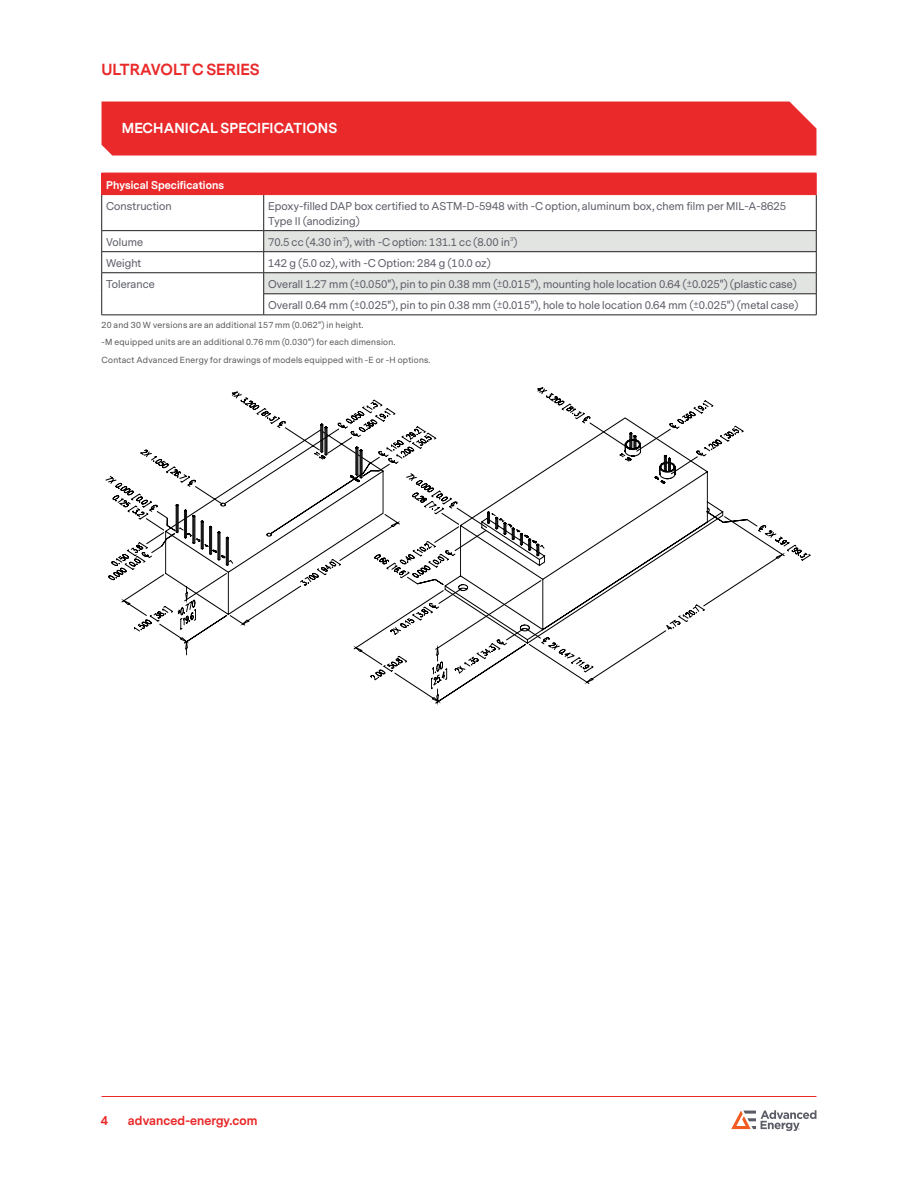
<style>
.page{position:relative;width:918px;height:1188px;background:#fff}
.page>*{position:absolute;margin:0;border:0;box-sizing:border-box;transform-origin:0 0}
.t1{font:700 15px "Messina Sans";color:#e9292a}
.t2{font:700 13.5px "Messina Sans";letter-spacing:.01em;color:#fff}
.t3{font:700 12px "Messina Sans";letter-spacing:.01em;color:#e9292a}
.t4{font:10.5px/15px "Messina Sans";letter-spacing:.01em;color:#5a5c66}
.t5{font:700 10.5px "Messina Sans";letter-spacing:.01em;color:#fff}
.t6{font:8.25px/17.4px "Messina Sans";letter-spacing:.03em;color:#57585a}
.t7{font:5.25px "Messina Sans";color:#5a5c66}
</style>
<div class="page">
<hr style="left:102px;top:1096px;width:714px;height:1px;background:#e9292a">
<svg style="left:731px;top:1110px;width:85px;height:21px"></svg>
<div style="left:102px;top:102px;width:714px;height:54px;background:#e9292a"></div>
<div style="left:102px;top:173px;width:714px;height:22px;background:#e9292a"></div>
<svg style="left:264px;top:195px;width:552px;height:35px"></svg>
<hr style="left:101px;top:195px;width:1px;height:35px;background:#231f20">
<hr style="left:263px;top:195px;width:1px;height:35px;background:#231f20">
<hr style="left:816px;top:195px;width:1px;height:35px;background:#231f20">
<hr style="left:102px;top:230px;width:162px;height:1px;background:#231f20">
<hr style="left:264px;top:230px;width:552px;height:1px;background:#231f20">
<hr style="left:102px;top:251px;width:162px;height:1px;background:#231f20">
<hr style="left:102px;top:272px;width:162px;height:1px;background:#231f20">
<svg style="left:101px;top:231px;width:1px;height:84px"></svg>
<svg style="left:263px;top:231px;width:554px;height:84px"></svg>
<hr style="left:102px;top:315px;width:162px;height:1px;background:#231f20">
<hr style="left:264px;top:315px;width:552px;height:1px;background:#231f20">
<svg style="left:101px;top:173px;width:1px;height:21px"></svg>
<svg style="left:816px;top:173px;width:1px;height:21px"></svg>
<svg style="left:368px;top:387px;width:443px;height:318px"></svg>
<svg style="left:481px;top:400px;width:233px;height:166px"></svg>
<svg style="left:105px;top:391px;width:332px;height:265px"></svg>
<h1 class="t1" style="left:102px;top:59px;width:160px">ULTRAVOLT C SERIES</h1>
<p class="t2" style="left:122px;top:119px;width:217px">MECHANICAL SPECIFICATIONS</p>
<p class="t5" style="left:106px;top:177px;width:120px">Physical Specifications</p>
<p class="t4" style="left:106px;top:199px;width:67px">Construction</p>
<p class="t4" style="left:268px;top:199px;width:520px">Epoxy-filled DAP box certified to ASTM-D-5948 with -C option, aluminum box, chem film per MIL-A-8625<br>Type II (anodizing)</p>
<p class="t4" style="left:106px;top:235px;width:39px">Volume</p>
<p class="t4" style="left:268px;top:235px;width:251px">70.5 cc (4.30 in ), with -C option: 131.1 cc (8.00 in )</p>
<p class="t7" style="left:342px;top:235px;width:5px">3</p>
<p class="t7" style="left:510px;top:235px;width:5px">3</p>
<p class="t4" style="left:106px;top:256px;width:37px">Weight</p>
<p class="t4" style="left:268px;top:256px;width:224px">142 g (5.0 oz), with -C Option: 284 g (10.0 oz)</p>
<p class="t4" style="left:106px;top:277px;width:50px">Tolerance</p>
<p class="t4" style="left:268px;top:274px;width:532px;line-height:21px">Overall 1.27 mm (±0.050"), pin to pin 0.38 mm (±0.015"), mounting hole location 0.64 (±0.025") (plastic case)<br>Overall 0.64 mm (±0.025"), pin to pin 0.38 mm (±0.015"), hole to hole location 0.64 mm (±0.025") (metal case)</p>
<p class="t6" style="left:102px;top:316px;width:331px">20 and 30 W versions are an additional 157 mm (0.062") in height.<br>-M equipped units are an additional 0.76 mm (0.030") for each dimension.<br>Contact Advanced Energy for drawings of models equipped with -E or -H options.</p>
<p class="t3" style="left:101px;top:1113px;width:9px">4</p>
<p class="t3" style="left:128px;top:1113px;width:131px">advanced-energy.com</p>
</div>
